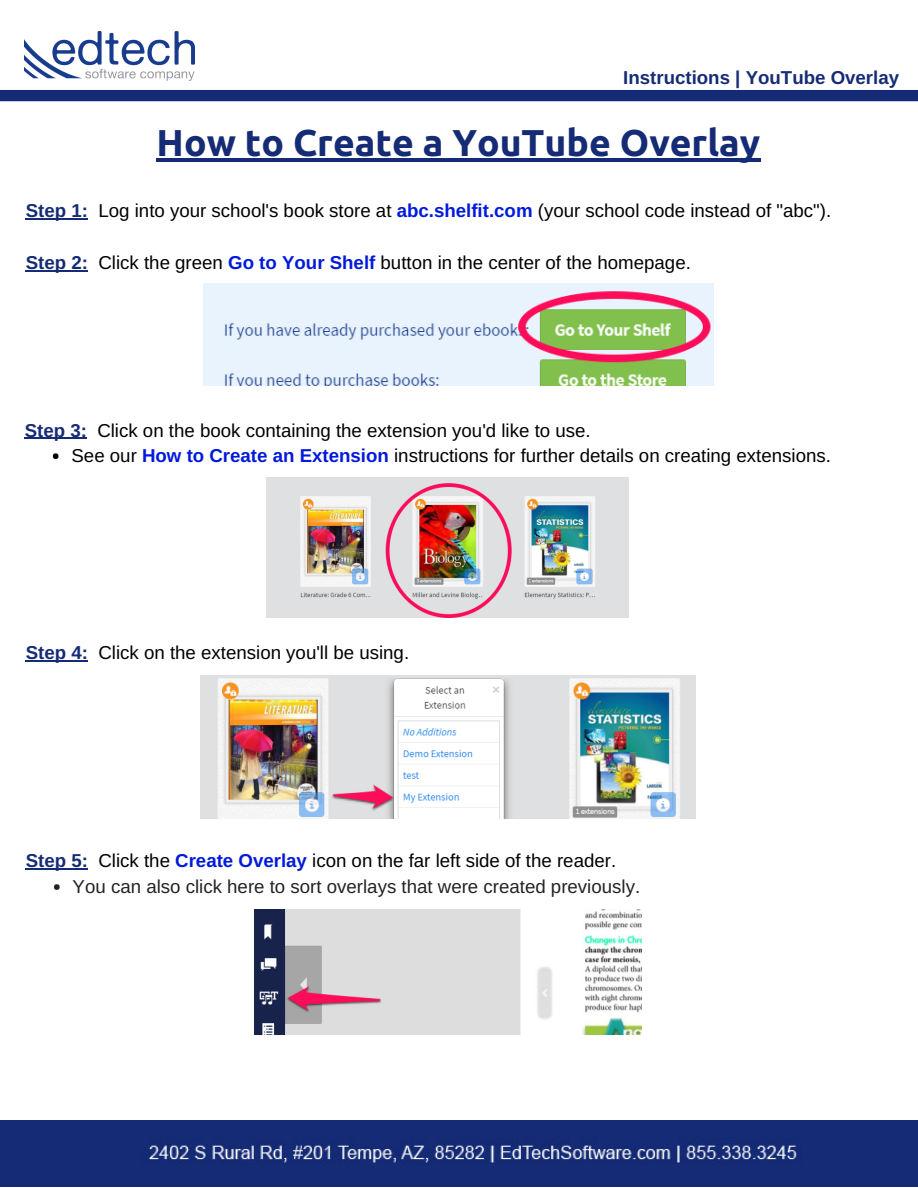
<style>
.page{position:relative;width:918px;height:1188px;background:#fff}
.page>*{position:absolute;margin:0;border:0;box-sizing:border-box;transform-origin:0 0}
.t1{font:700 37.35px "Ubuntu";color:#152b75}
.t2{font:18.75px "Arimo";color:#000}
.t3{font:18.75px/25.8px "Arimo";color:#222}
.t4{font:700 18.75px "Arimo";color:#152b75}
.s1{font-weight:700;color:#152b75}
.s2{font-weight:700;color:#0019dc}
.s3{color:#000}
</style>
<div class="page">
<img style="left:25px;top:32px;width:170px;height:49px">
<div style="left:0;top:90px;width:918px;height:11px;background:#152b75"></div>
<hr style="left:157px;top:159px;width:27px;height:3px;background:#152b75">
<hr style="left:184px;top:159px;width:23px;height:3px;background:#152b75">
<hr style="left:207px;top:159px;width:29px;height:3px;background:#152b75">
<svg style="left:236px;top:159px;width:9px;height:3px"></svg>
<hr style="left:245px;top:159px;width:16px;height:3px;background:#152b75">
<hr style="left:261px;top:159px;width:23px;height:3px;background:#152b75">
<svg style="left:284px;top:159px;width:9px;height:3px"></svg>
<hr style="left:293px;top:159px;width:24px;height:3px;background:#152b75">
<hr style="left:317px;top:159px;width:16px;height:3px;background:#152b75">
<hr style="left:333px;top:159px;width:22px;height:3px;background:#152b75">
<hr style="left:355px;top:159px;width:20px;height:3px;background:#152b75">
<hr style="left:375px;top:159px;width:17px;height:3px;background:#152b75">
<hr style="left:392px;top:159px;width:22px;height:3px;background:#152b75">
<svg style="left:414px;top:159px;width:9px;height:3px"></svg>
<hr style="left:423px;top:159px;width:20px;height:3px;background:#152b75">
<svg style="left:443px;top:159px;width:9px;height:3px"></svg>
<hr style="left:452px;top:159px;width:25px;height:3px;background:#152b75">
<hr style="left:477px;top:159px;width:23px;height:3px;background:#152b75">
<hr style="left:500px;top:159px;width:22px;height:3px;background:#152b75">
<hr style="left:522px;top:159px;width:23px;height:3px;background:#152b75">
<hr style="left:545px;top:159px;width:22px;height:3px;background:#152b75">
<hr style="left:567px;top:159px;width:22px;height:3px;background:#152b75">
<hr style="left:589px;top:159px;width:22px;height:3px;background:#152b75">
<svg style="left:611px;top:159px;width:9px;height:3px"></svg>
<hr style="left:620px;top:159px;width:29px;height:3px;background:#152b75">
<hr style="left:649px;top:159px;width:21px;height:3px;background:#152b75">
<hr style="left:670px;top:159px;width:22px;height:3px;background:#152b75">
<hr style="left:692px;top:159px;width:15px;height:3px;background:#152b75">
<svg style="left:707px;top:159px;width:12px;height:3px"></svg>
<hr style="left:719px;top:159px;width:21px;height:3px;background:#152b75">
<hr style="left:740px;top:159px;width:20px;height:3px;background:#152b75">
<hr style="left:26px;top:218px;width:62px;height:1px;background:#152b75">
<hr style="left:26px;top:270px;width:62px;height:1px;background:#152b75">
<hr style="left:25px;top:438px;width:62px;height:1px;background:#152b75">
<img style="left:204px;top:284px;width:509px;height:102px">
<svg style="left:53px;top:453px;width:5px;height:6px"></svg>
<img style="left:267px;top:477px;width:362px;height:141px">
<hr style="left:26px;top:660px;width:62px;height:2px;background:#152b75">
<hr style="left:26px;top:868px;width:62px;height:2px;background:#152b75">
<svg style="left:54px;top:884px;width:6px;height:6px"></svg>
<img style="left:200px;top:675px;width:495px;height:144px">
<img style="left:254px;top:909px;width:387px;height:126px">
<img style="left:0;top:1120px;width:918px;height:67px">
<p class="t4" style="left:623px;top:67px;width:277px">Instructions | YouTube Overlay</p>
<h1 class="t1" style="left:157px;top:122px;width:605px">How to Create a YouTube Overlay</h1>
<p class="t2" style="left:26px;top:200px;width:807px"><span class="s1">Step 1:</span> Log into your school's book store at <span class="s2">abc.shelfit.com</span> (your school code instead of "abc").</p>
<p class="t2" style="left:26px;top:252px;width:667px"><span class="s1">Step 2:</span> Click the green <span class="s2">Go to Your Shelf</span> button in the center of the homepage.</p>
<p class="t2" style="left:25px;top:420px;width:567px"><span class="s1">Step 3:</span> Click on the book containing the extension you'd like to use.</p>
<p class="t2" style="left:72px;top:445px;width:761px">See our <span class="s2">How to Create an Extension</span> instructions for further details on creating extensions.</p>
<p class="t2" style="left:26px;top:642px;width:385px"><span class="s1">Step 4:</span> Click on the extension you'll be using.</p>
<p class="t3" style="left:73px;top:848px;width:569px;text-indent:-47px"><span class="s1">Step 5:</span> <span class="s3">Click the</span> <span class="s2">Create Overlay</span> <span class="s3">icon on the far left side of the reader.<br></span>You can also click here to sort overlays that were created previously.</p>
</div>
